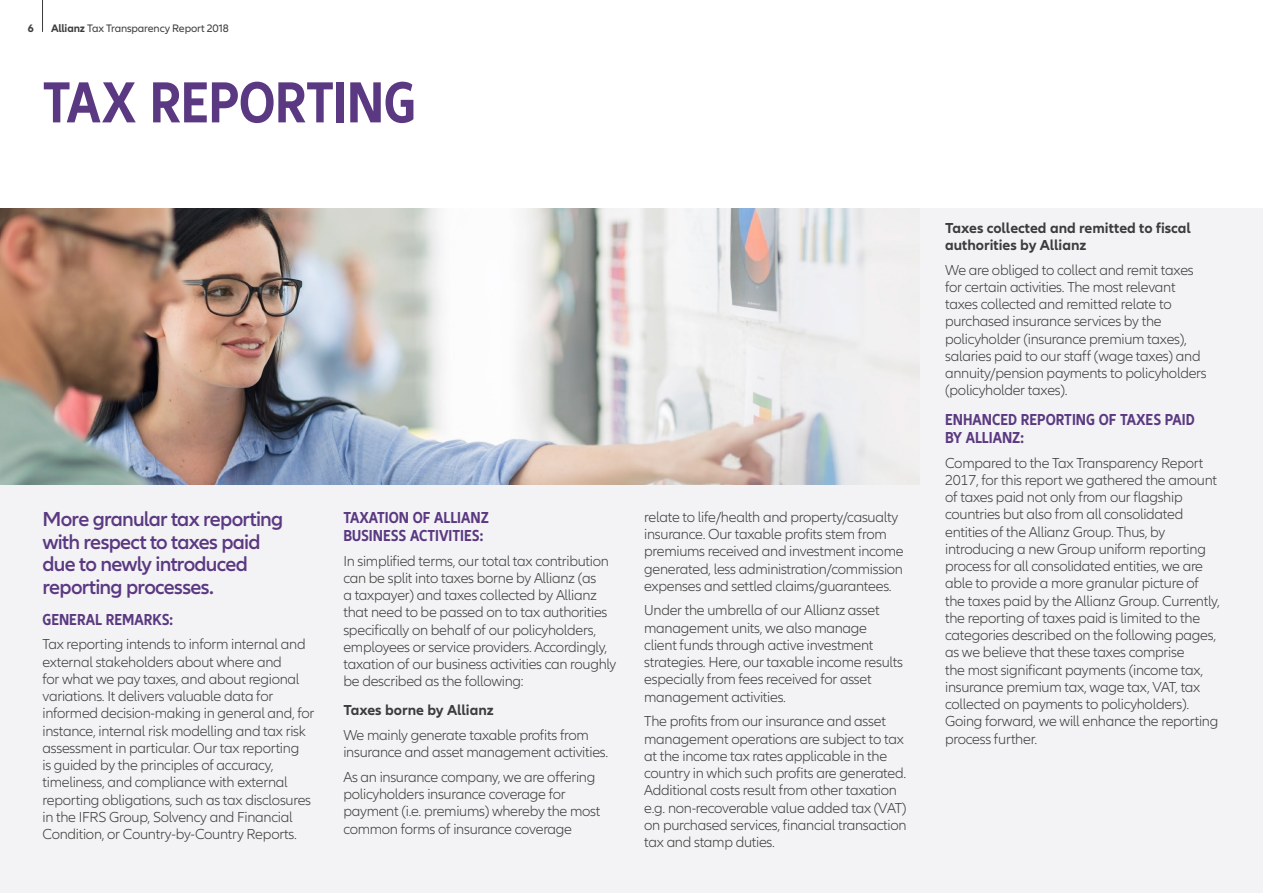
<style>
.page{position:relative;width:1263px;height:893px;background:#fff}
.page>*{position:absolute;margin:0;border:0;box-sizing:border-box;transform-origin:0 0}
.t1{font:700 condensed 60px "Allianz Neo";letter-spacing:-.005em;color:#5a3982}
.t2{font:600 21px/22.5px "Allianz Neo";letter-spacing:-.035em;color:#5a3982}
.t3{font:700 condensed 16.5px/18px "Allianz Neo";color:#5a3982}
.t4{font:300 15px/17.2px "Allianz Neo";letter-spacing:-.02em;color:#3c3c3c}
.t5{font:700 15px/17.2px "Allianz Neo";color:#3c3c3c}
.t6{font:11.25px "Allianz Neo";letter-spacing:-.015em;color:#3c3c3c}
.t7{font:700 11.25px "Allianz Neo";color:#3c3c3c}
.s1{font-weight:700}
</style>
<div class="page">
<div style="left:0;top:208px;width:1263px;height:685px;background:#f3f2f4"></div>
<img style="left:0;top:208px;width:919px;height:277px">
<hr style="left:42px;top:0;width:1px;height:32px;background:#3c3c3c">
<p class="t7" style="left:28px;top:22px;width:8px">6</p>
<p class="t6" style="left:51px;top:22px;width:179px"><span class="s1">Allianz</span> Tax Transparency Report 2018</p>
<h1 class="t1" style="left:43px;top:68px;width:375px">TAX REPORTING</h1>
<h2 class="t2" style="left:43px;top:509px;width:242px">More granular tax reporting with respect to taxes paid due to newly introduced reporting processes.</h2>
<p class="t3" style="left:43px;top:610px;width:132px">GENERAL REMARKS:</p>
<p class="t4" style="left:43px;top:636px;width:274px">Tax reporting intends to inform internal and external stakeholders about where and<br>for what we pay taxes, and about regional variations. It delivers valuable data for informed decision-making in general and, for instance, internal risk modelling and tax risk assessment in particular. Our tax reporting<br>is guided by the principles of accuracy, timeliness, and compliance with external reporting obligations, such as tax disclosures in the IFRS Group, Solvency and Financial Condition, or Country-by-Country Reports.</p>
<p class="t3" style="left:343px;top:509px;width:147px">TAXATION OF ALLIANZ<br>BUSINESS ACTIVITIES:</p>
<p class="t4" style="left:343px;top:552px;width:274px">In simplified terms, our total tax contribution can be split into taxes borne by Allianz (as<br>a taxpayer) and taxes collected by Allianz that need to be passed on to tax authorities specifically on behalf of our policyholders, employees or service providers. Accordingly, taxation of our business activities can roughly be described as the following:</p>
<p class="t5" style="left:343px;top:702px;width:152px">Taxes borne by Allianz</p>
<p class="t4" style="left:343px;top:727px;width:266px">We mainly generate taxable profits from insurance and asset management activities.</p>
<p class="t4" style="left:343px;top:769px;width:259px">As an insurance company, we are offering policyholders insurance coverage for payment (i.e. premiums) whereby the most common forms of insurance coverage</p>
<p class="t4" style="left:644px;top:509px;width:261px">relate to life/health and property/casualty insurance. Our taxable profits stem from premiums received and investment income generated, less administration/commission expenses and settled claims/guarantees.</p>
<p class="t4" style="left:644px;top:602px;width:260px">Under the umbrella of our Allianz asset management units, we also manage client funds through active investment strategies. Here, our taxable income results especially from fees received for asset management activities.</p>
<p class="t4" style="left:644px;top:713px;width:264px">The profits from our insurance and asset management operations are subject to tax at the income tax rates applicable in the country in which such profits are generated.<br>Additional costs result from other taxation e.g. non-recoverable value added tax (VAT) on purchased services, financial transaction tax and stamp duties.</p>
<p class="t5" style="left:945px;top:219px;width:247px">Taxes collected and remitted to fiscal authorities by Allianz</p>
<p class="t4" style="left:945px;top:261px;width:263px">We are obliged to collect and remit taxes for certain activities. The most relevant taxes collected and remitted relate to purchased insurance services by the policyholder (insurance premium taxes), salaries paid to our staff (wage taxes) and annuity/pension payments to policyholders (policyholder taxes).</p>
<p class="t3" style="left:945px;top:411px;width:251px">ENHANCED REPORTING OF TAXES PAID<br>BY ALLIANZ:</p>
<p class="t4" style="left:945px;top:454px;width:276px">Compared to the Tax Transparency Report 2017, for this report we gathered the amount of taxes paid not only from our flagship countries but also from all consolidated entities of the Allianz Group. Thus, by introducing a new Group uniform reporting process for all consolidated entities, we are able to provide a more granular picture of the taxes paid by the Allianz Group. Currently, the reporting of taxes paid is limited to the categories described on the following pages, as we believe that these taxes comprise<br>the most significant payments (income tax, insurance premium tax, wage tax, VAT, tax collected on payments to policyholders).<br>Going forward, we will enhance the reporting process further.</p>
</div>
